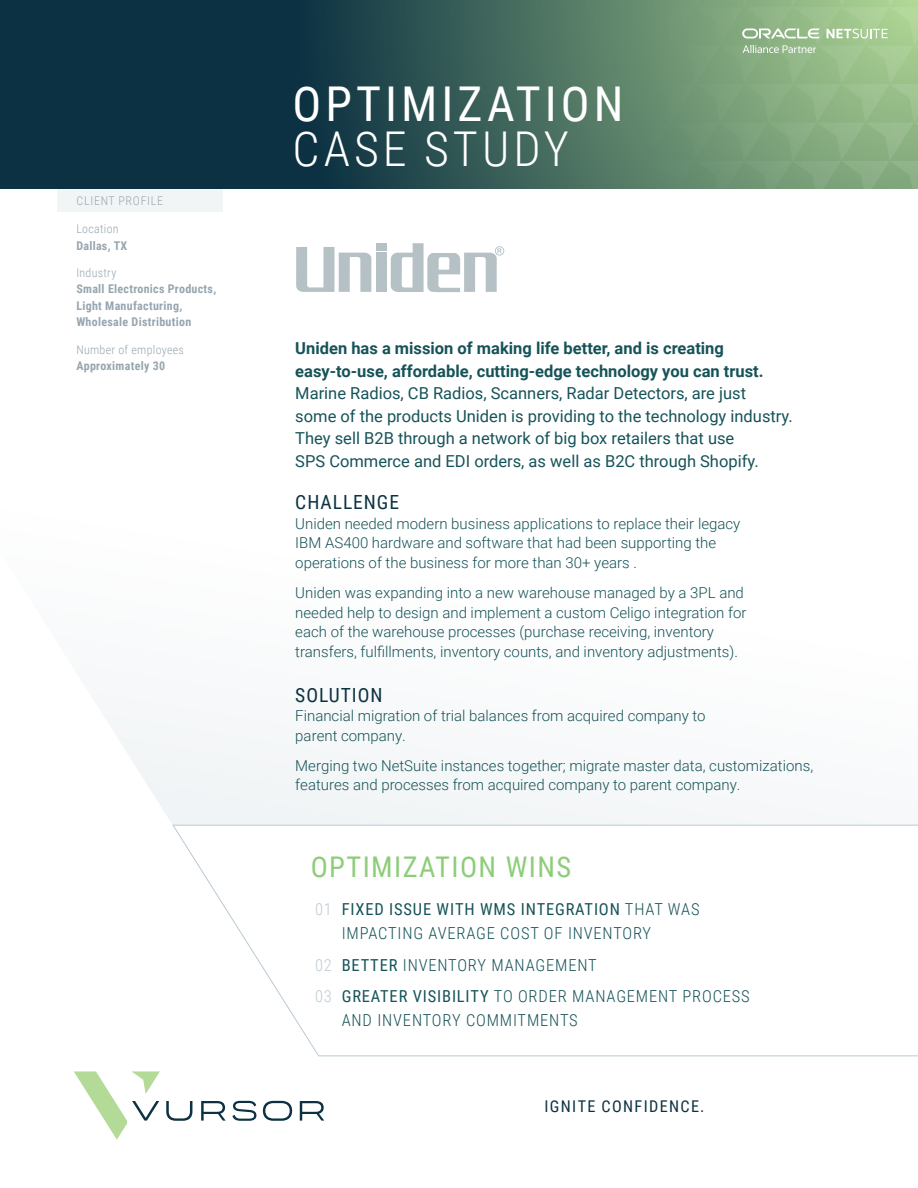
<style>
.page{position:relative;width:918px;height:1188px;background:#fff}
.page>*{position:absolute;margin:0;border:0;box-sizing:border-box;transform-origin:0 0}
.t1{font:48px "Roboto Condensed";letter-spacing:.085em;color:#fff}
.t2{font:300 48px "Roboto Condensed";letter-spacing:.085em;color:#fff}
.t3{font:28.5px "Roboto Condensed";letter-spacing:.05em;color:#8dcd7a}
.t4{font:19.5px "Roboto Condensed";letter-spacing:.05em;color:#0c3142}
.t5{font:16.5px/22.5px "Roboto";color:#165358}
.t6{font:300 16.5px/24px "Roboto Condensed";letter-spacing:.05em;color:#165358}
.t7{font:700 16.5px/22.5px "Roboto";color:#165358}
.t8{font:16.2px "Roboto Condensed";letter-spacing:.085em;color:#0c3142}
.t9{font:300 15px/19.5px "Roboto";color:#165358}
.t10{font:700 12px/16.5px "Roboto Condensed";letter-spacing:.025em;color:#97a6af}
.t11{font:300 12px "Roboto Condensed";letter-spacing:.025em;color:#97a6af}
.t12{font:300 12px "Roboto Condensed";letter-spacing:.06em;color:#97a6af}
.s1{color:#bbcbd3}
.s2{font-weight:400}
</style>
<div class="page">
<div style="left:57px;top:184px;width:166px;height:27px;background:#f1f5f6"></div>
<div style="left:103px;top:714px;width:662px;height:110px;background:#f5f7f8"></div>
<svg style="left:172px;top:824px;width:746px;height:233px"></svg>
<svg style="left:166px;top:1101px;width:26px;height:20px"></svg>
<svg style="left:201px;top:1101px;width:25px;height:20px"></svg>
<svg style="left:232px;top:1101px;width:24px;height:20px"></svg>
<svg style="left:263px;top:1101px;width:29px;height:20px"></svg>
<svg style="left:300px;top:1101px;width:24px;height:20px"></svg>
<svg style="left:74px;top:1071px;width:86px;height:69px"></svg>
<svg style="left:296px;top:247px;width:75px;height:45px"></svg>
<div style="left:376px;top:253px;width:11px;height:39px;background:#b6c1c6"></div>
<div style="left:376px;top:243px;width:11px;height:8px;background:#b6c1c6"></div>
<svg style="left:391px;top:243px;width:113px;height:49px"></svg>
<svg style="left:0;top:0;width:918px;height:189px;background:#40655c"></svg>
<p class="t12" style="left:77px;top:192px;width:88px">CLIENT PROFILE</p>
<p class="t11" style="left:76px;top:220px;width:44px">Location</p>
<p class="t10" style="left:76px;top:237px;width:52px">Dallas, TX</p>
<p class="t11" style="left:76px;top:264px;width:42px">Industry</p>
<p class="t10" style="left:76px;top:280px;width:141px">Small Electronics Products,<br>Light Manufacturing,<br>Wholesale Distribution</p>
<p class="t11" style="left:76px;top:341px;width:109px">Number of employees</p>
<p class="t10" style="left:76px;top:357px;width:90px">Approximately 30</p>
<h1 class="t1" style="left:292px;top:70px;width:333px">OPTIMIZATION</h1>
<h1 class="t2" style="left:292px;top:115px;width:278px">CASE STUDY</h1>
<p class="t7" style="left:295px;top:336px;width:470px">Uniden has a mission of making life better, and is creating easy-to-use, affordable, cutting-edge technology you can trust.</p>
<p class="t5" style="left:295px;top:381px;width:499px">Marine Radios, CB Radios, Scanners, Radar Detectors, are just<br>some of the products Uniden is providing to the technology industry.<br>They sell B2B through a network of big box retailers that use<br>SPS Commerce and EDI orders, as well as B2C through Shopify.</p>
<h3 class="t4" style="left:295px;top:489px;width:105px">CHALLENGE</h3>
<p class="t9" style="left:295px;top:513px;width:447px">Uniden needed modern business applications to replace their legacy<br>IBM AS400 hardware and software that had been supporting the operations of the business for more than 30+ years .</p>
<p class="t9" style="left:295px;top:582px;width:453px">Uniden was expanding into a new warehouse managed by a 3PL and needed help to design and implement a custom Celigo integration for each of the warehouse processes (purchase receiving, inventory transfers, fulfillments, inventory counts, and inventory adjustments).</p>
<h3 class="t4" style="left:295px;top:681px;width:89px">SOLUTION</h3>
<p class="t9" style="left:295px;top:705px;width:412px">Financial migration of trial balances from acquired company to parent company.</p>
<p class="t9" style="left:295px;top:755px;width:519px">Merging two NetSuite instances together; migrate master data, customizations, features and processes from acquired company to parent company.</p>
<h2 class="t3" style="left:311px;top:847px;width:262px">OPTIMIZATION WINS</h2>
<p class="t6" style="left:342px;top:897px;width:359px;text-indent:-27px"><span class="s1">01</span> <span class="s2">FIXED ISSUE WITH WMS INTEGRATION</span> THAT WAS<br>IMPACTING AVERAGE COST OF INVENTORY</p>
<p class="t6" style="left:315px;top:948px;width:436px;line-height:31.5px"><span class="s1">02</span> <span class="s2">BETTER</span> INVENTORY MANAGEMENT<br><span class="s1">03</span> <span class="s2">GREATER VISIBILITY</span> TO ORDER MANAGEMENT PROCESS</p>
<p class="t6" style="left:342px;top:1008px;width:238px">AND INVENTORY COMMITMENTS</p>
<p class="t8" style="left:545px;top:1095px;width:162px">IGNITE CONFIDENCE.</p>
</div>
